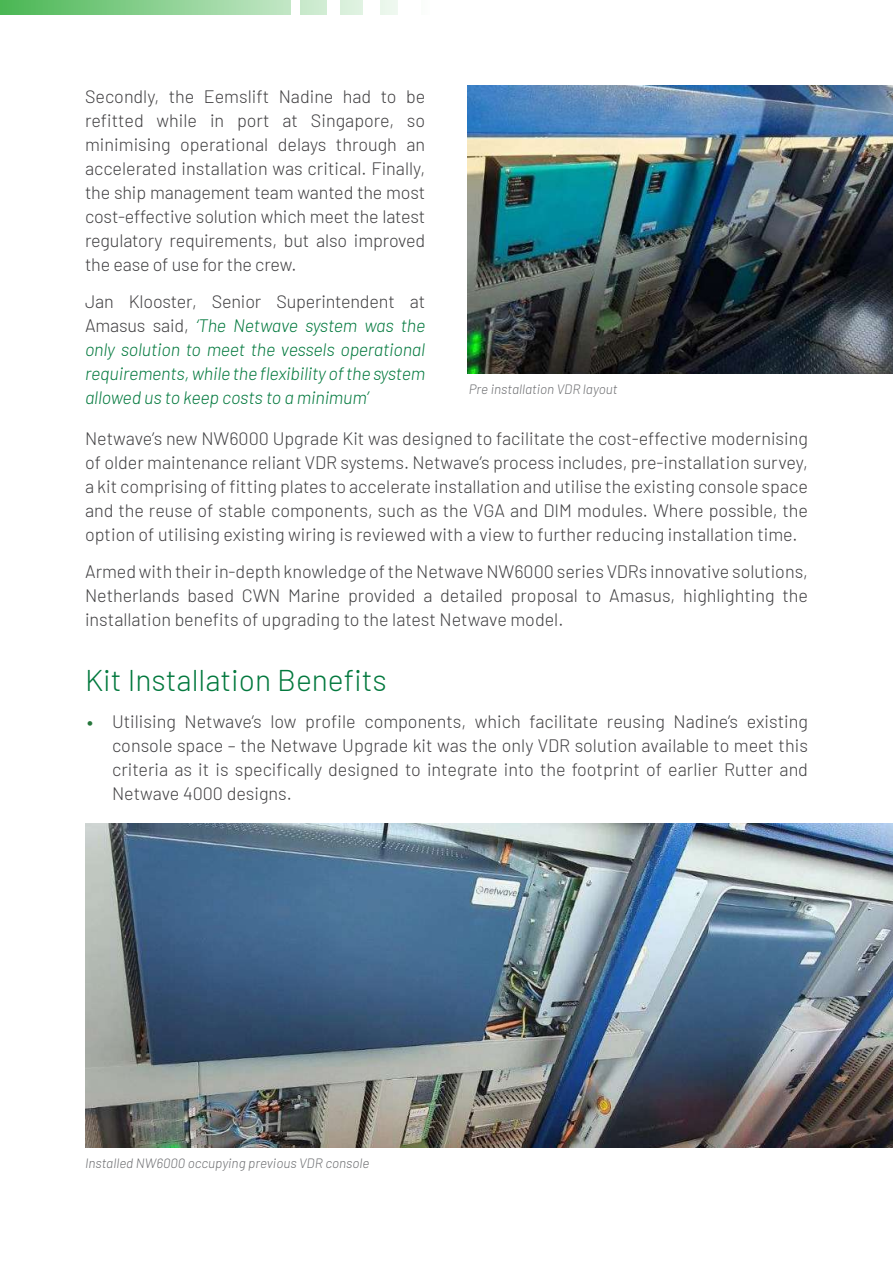
<style>
.page{position:relative;width:893px;height:1263px;background:#fff}
.page>*{position:absolute;margin:0;border:0;box-sizing:border-box;transform-origin:0 0}
.t1{font:300 30px "Barlow";color:#03793e}
.t2{font:300 18px/24px "Barlow";color:#414042;text-align:justify}
.t3{font:italic 300 18px/24px "Barlow";letter-spacing:-.01em;color:#03793e;text-align:justify}
.t4{font:italic 300 13.5px "Barlow";color:#6d6e71}
.s1{font-style:normal;color:#414042}
.s2{font-family:"Alright Sans";color:#25763b}
</style>
<div class="page">
<div style="left:421px;top:0;width:8px;height:15px;background:#fbfdfb"></div>
<div style="left:380px;top:0;width:18px;height:15px;background:#ecf7ed"></div>
<div style="left:300px;top:0;width:26px;height:15px;background:#cceacf"></div>
<div style="left:340px;top:0;width:22px;height:15px;background:#dcf1de"></div>
<svg style="left:0;top:0;width:291px;height:15px;background:#86ce8c"></svg>
<img style="left:468px;top:85px;width:425px;height:288px">
<img style="left:85px;top:823px;width:808px;height:324px">
<p class="t2" style="left:85px;top:83px;width:342px">Secondly, the Eemslift Nadine had to be refitted while in port at Singapore, so minimising operational delays through an accelerated installation was critical. Finally, the ship management team wanted the most cost-effective solution which meet the latest regulatory requirements, but also improved the ease of use for the crew.</p>
<p class="t3" style="left:85px;top:288px;width:342px"><span class="s1">Jan Klooster, Senior Superintendent at Amasus said,</span> ‘The Netwave system was the only solution to meet the vessels operational requirements, while the flexibility of the system allowed us to keep costs to a minimum’</p>
<p class="t2" style="left:85px;top:425px;width:724px">Netwave’s new NW6000 Upgrade Kit was designed to facilitate the cost-effective modernising of older maintenance reliant VDR systems. Netwave’s process includes, pre-installation survey, a kit comprising of fitting plates to accelerate installation and utilise the existing console space and the reuse of stable components, such as the VGA and DIM modules. Where possible, the option of utilising existing wiring is reviewed with a view to further reducing installation time.</p>
<p class="t2" style="left:85px;top:558px;width:724px">Armed with their in-depth knowledge of the Netwave NW6000 series VDRs innovative solutions, Netherlands based CWN Marine provided a detailed proposal to Amasus, highlighting the installation benefits of upgrading to the latest Netwave model.</p>
<p class="t4" style="left:469px;top:379px;width:150px">Pre installation VDR layout</p>
<h1 class="t1" style="left:85px;top:659px;width:303px">Kit Installation Benefits</h1>
<p class="t2" style="left:112px;top:708px;width:697px;text-indent:-27px"><span class="s2">•</span> Utilising Netwave’s low profile components, which facilitate reusing Nadine’s existing console space – the Netwave Upgrade kit was the only VDR solution available to meet this criteria as it is specifically designed to integrate into the footprint of earlier Rutter and Netwave 4000 designs.</p>
<p class="t4" style="left:85px;top:1153px;width:286px">Installed NW6000 occupying previous VDR console</p>
</div>
